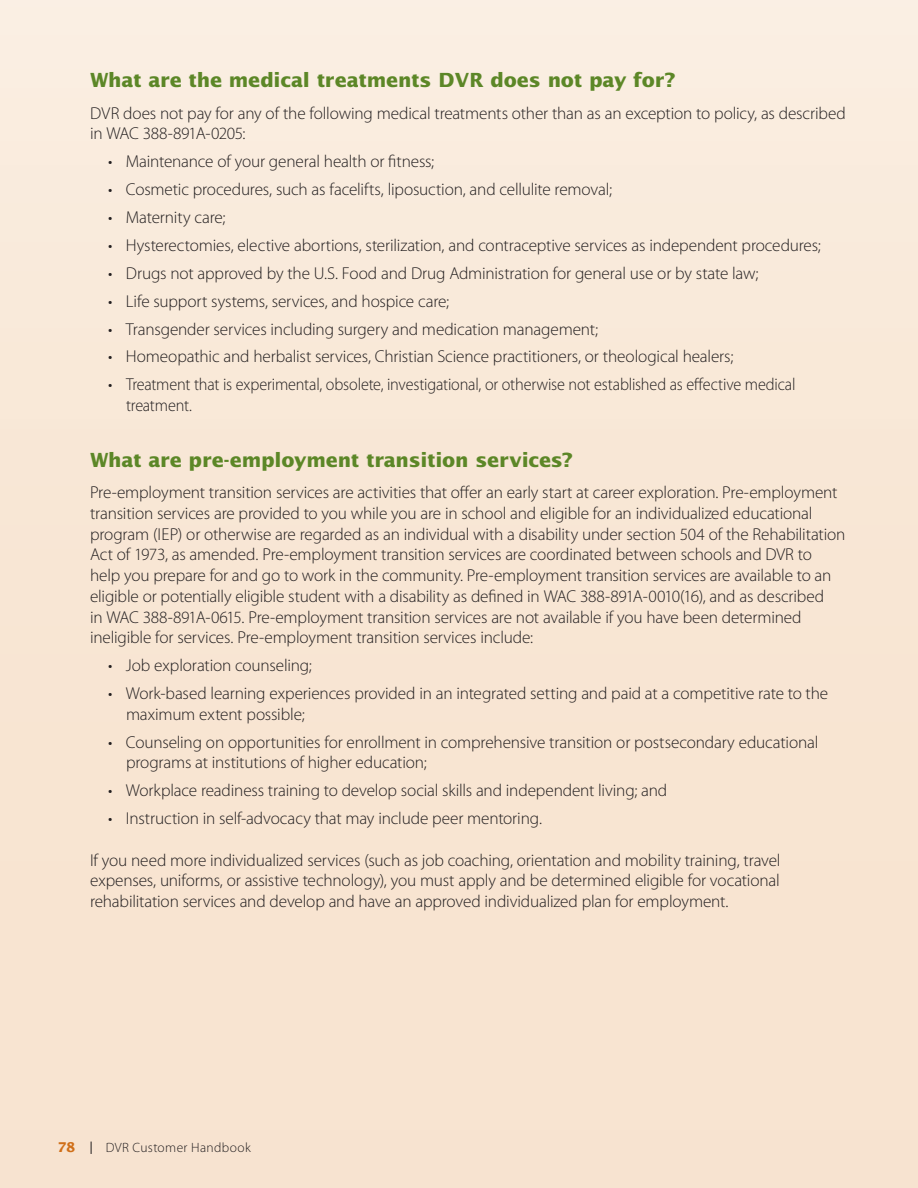
<style>
.page{position:relative;width:918px;height:1188px;background:#fff}
.page>*{position:absolute;margin:0;border:0;box-sizing:border-box;transform-origin:0 0}
.t1{font:700 19.5px "Lucida Sans Std";letter-spacing:-.01em;color:#5c8727}
.t2{font:300 17.25px/20.7px "Myriad Pro";letter-spacing:-.01em;color:#231f20}
.Body_Text{font:300 13.5px "Myriad Pro";letter-spacing:.025em;color:#231f20}
.s1{font-family:"Lucida Sans Std";font-weight:700;color:#d06f18}
.s2{font-family:"Lucida Std";font-weight:400}
</style>
<div class="page">
<div style="left:0;top:0;width:918px;height:1188px;background:linear-gradient(to right,#f8e7d6,#f8e7d6)"></div>
<p class="t1" style="left:90px;top:69px;width:587px">What are the medical treatments DVR does not pay for?</p>
<p class="t2" style="left:90px;top:103px;width:757px">DVR does not pay for any of the following medical treatments other than as an exception to policy, as described in WAC 388-891A-0205:</p>
<p class="t2" style="left:108px;top:151px;width:328px">• Maintenance of your general health or fitness;</p>
<p class="t2" style="left:108px;top:179px;width:506px">• Cosmetic procedures, such as facelifts, liposuction, and cellulite removal;</p>
<p class="t2" style="left:108px;top:207px;width:119px">• Maternity care;</p>
<p class="t2" style="left:108px;top:235px;width:714px">• Hysterectomies, elective abortions, sterilization, and contraceptive services as independent procedures;</p>
<p class="t2" style="left:108px;top:263px;width:652px">• Drugs not approved by the U.S. Food and Drug Administration for general use or by state law;</p>
<p class="t2" style="left:108px;top:291px;width:343px">• Life support systems, services, and hospice care;</p>
<p class="t2" style="left:108px;top:319px;width:492px">• Transgender services including surgery and medication management;</p>
<p class="t2" style="left:108px;top:347px;width:627px">• Homeopathic and herbalist services, Christian Science practitioners, or theological healers;</p>
<p class="t2" style="left:126px;top:375px;width:671px;text-indent:-18px">• Treatment that is experimental, obsolete, investigational, or otherwise not established as effective medical treatment.</p>
<p class="t1" style="left:90px;top:449px;width:485px">What are pre-employment transition services?</p>
<p class="t2" style="left:90px;top:483px;width:757px">Pre-employment transition services are activities that offer an early start at career exploration. Pre-employment transition services are provided to you while you are in school and eligible for an individualized educational program (IEP) or otherwise are regarded as an individual with a disability under section 504 of the Rehabilitation Act of 1973, as amended. Pre-employment transition services are coordinated between schools and DVR to help you prepare for and go to work in the community. Pre-employment transition services are available to an eligible or potentially eligible student with a disability as defined in WAC 388-891A-0010(16), and as described<br>in WAC 388-891A-0615. Pre-employment transition services are not available if you have been determined ineligible for services. Pre-employment transition services include:</p>
<p class="t2" style="left:108px;top:655px;width:205px">• Job exploration counseling;</p>
<p class="t2" style="left:126px;top:683px;width:704px;text-indent:-18px">• Work-based learning experiences provided in an integrated setting and paid at a competitive rate to the maximum extent possible;</p>
<p class="t2" style="left:126px;top:732px;width:694px;text-indent:-18px">• Counseling on opportunities for enrollment in comprehensive transition or postsecondary educational programs at institutions of higher education;</p>
<p class="t2" style="left:108px;top:780px;width:561px">• Workplace readiness training to develop social skills and independent living; and</p>
<p class="t2" style="left:108px;top:808px;width:436px">• Instruction in self-advocacy that may include peer mentoring.</p>
<p class="t2" style="left:90px;top:850px;width:692px;text-align:justify">If you need more individualized services (such as job coaching, orientation and mobility training, travel expenses, uniforms, or assistive technology), you must apply and be determined eligible for vocational rehabilitation services and develop and have an approved individualized plan for employment.</p>
<p class="Body_Text" style="left:57px;top:1140px;width:195px"><span class="s1">78</span> <span class="s2">|</span> DVR Customer Handbook</p>
</div>
